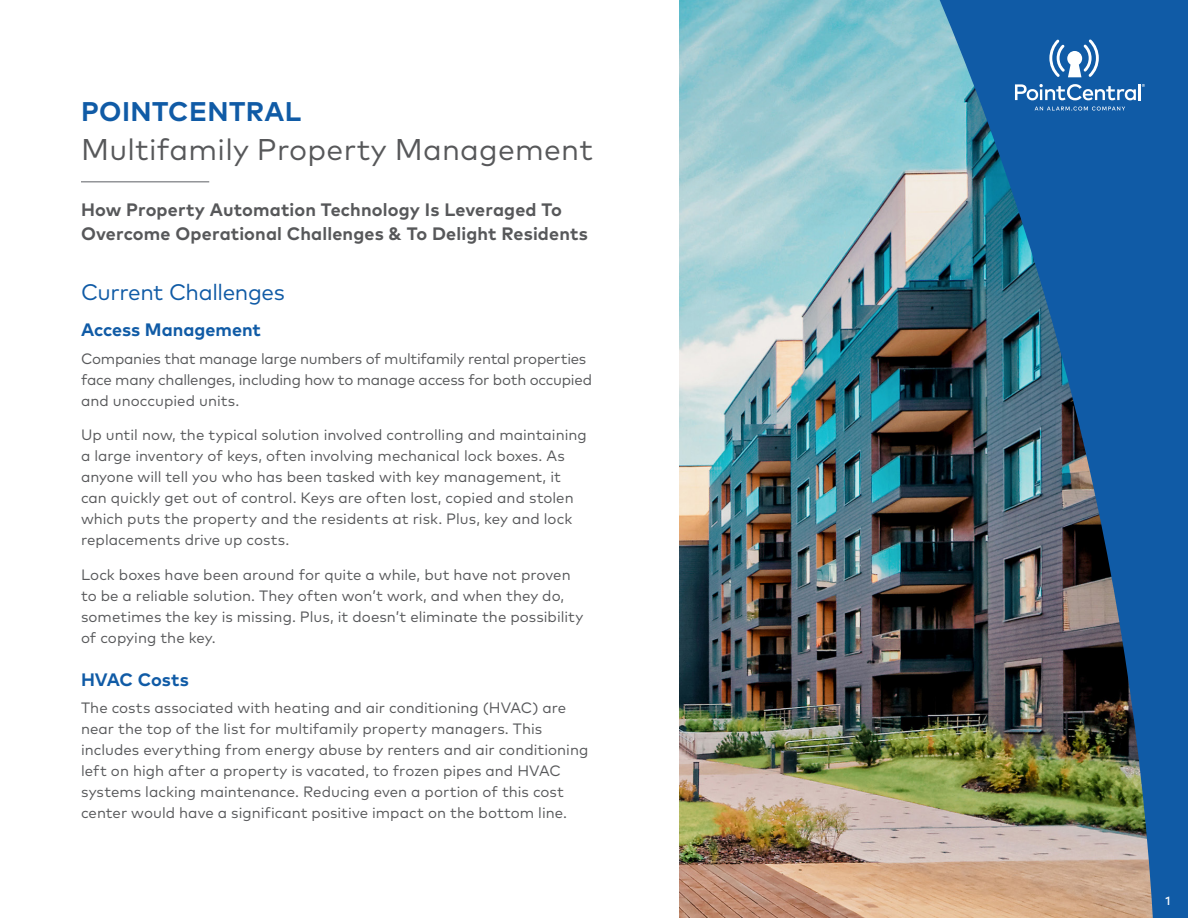
<style>
.page{position:relative;width:1188px;height:918px;background:#fff}
.page>*{position:absolute;margin:0;border:0;box-sizing:border-box;transform-origin:0 0}
.t1{font:30px "Mark Pro";letter-spacing:.01em;color:#57585a}
.PC_Name{font:700 27px "Mark Pro";letter-spacing:.015em;color:#105ba6}
.t2{font:22.5px "Mark Pro";letter-spacing:-.015em;color:#105ba6}
.t3{font:700 18px/24px "Mark Pro";letter-spacing:.01em;color:#57585a}
.Subheader{font:700 18px "Mark Pro";color:#105ba6}
.Body{font:15px/21px "Mark Pro";color:#57585a}
.t4{font:500 12px "Mark Pro";color:#fff}
</style>
<div class="page">
<img style="left:679px;top:0;width:509px;height:918px">
<svg style="left:1035px;top:107px;width:90px;height:4px"></svg>
<svg style="left:1015px;top:84px;width:130px;height:16px"></svg>
<svg style="left:1049px;top:40px;width:50px;height:37px"></svg>
<hr style="left:81px;top:181px;width:128px;height:2px;background:#939598">
<p class="PC_Name" style="left:81px;top:91px;width:222px">POINTCENTRAL</p>
<p class="t1" style="left:81px;top:127px;width:514px">Multifamily Property Management</p>
<p class="t3" style="left:81px;top:196px;width:509px">How Property Automation Technology Is Leveraged To<br>Overcome Operational Challenges &amp; To Delight Residents</p>
<p class="t2" style="left:81px;top:275px;width:205px">Current Challenges</p>
<p class="Subheader" style="left:81px;top:316px;width:181px">Access Management</p>
<p class="Body" style="left:81px;top:347px;width:513px">Companies that manage large numbers of multifamily rental properties face many challenges, including how to manage access for both occupied and unoccupied units.</p>
<p class="Body" style="left:81px;top:423px;width:507px">Up until now, the typical solution involved controlling and maintaining a large inventory of keys, often involving mechanical lock boxes. As anyone will tell you who has been tasked with key management, it can quickly get out of control. Keys are often lost, copied and stolen which puts the property and the residents at risk. Plus, key and lock replacements drive up costs.</p>
<p class="Body" style="left:81px;top:563px;width:504px">Lock boxes have been around for quite a while, but have not proven to be a reliable solution. They often won’t work, and when they do, sometimes the key is missing. Plus, it doesn’t eliminate the possibility of copying the key.</p>
<p class="Subheader" style="left:81px;top:666px;width:109px">HVAC Costs</p>
<p class="Body" style="left:81px;top:696px;width:509px">The costs associated with heating and air conditioning (HVAC) are near the top of the list for multifamily property managers. This includes everything from energy abuse by renters and air conditioning left on high after a property is vacated, to frozen pipes and HVAC systems lacking maintenance. Reducing even a portion of this cost center would have a significant positive impact on the bottom line.</p>
<p class="t4" style="left:1165px;top:891px;width:6px">1</p>
</div>
